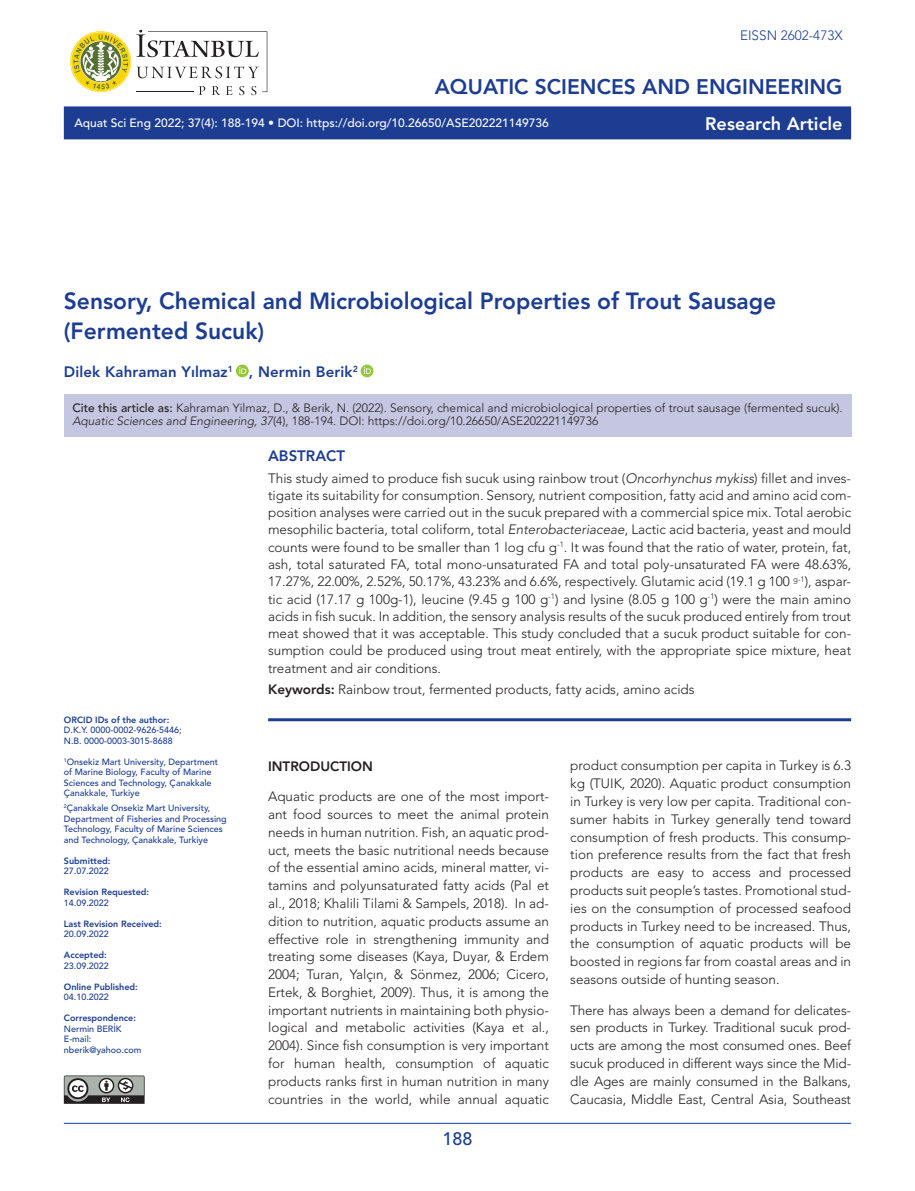
<style>
.page{position:relative;width:915px;height:1191px;background:#fff}
.page>*{position:absolute;margin:0;border:0;box-sizing:border-box;transform-origin:0 0}
.t1{font:800 23.25px/30px "Avenir LT Std";color:#1c3d92}
.t2{font:800 21px "Avenir LT Std";color:#1c3d92}
.t3{font:800 18px "Avenir LT Std";letter-spacing:.005em;color:#fff}
.t4{font:500 18px "Avenir LT Std";color:#1c3d92}
.t5{font:800 15px "Avenir LT Std";letter-spacing:.01em;color:#1c3d92}
.t6{font:300 13.5px/17.9px "Avenir LT Std";color:#231f20;text-align:justify}
.t7{font:300 13.5px "Avenir LT Std";color:#1c3d92}
.t8{font:800 13.5px "Avenir LT Std";color:#231f20}
.t9{font:300 12px/13.5px "Avenir LT Std";color:#231f20}
.t10{font:500 12px "Avenir LT Std";color:#fff}
.t11{font:500 9px/10.5px "Avenir LT Std";color:#1c3d92}
.t12{font:800 9px "Avenir LT Std";color:#1c3d92}
.s1{font-weight:500}
.s2{font-style:italic}
.s3{font-weight:800}
</style>
<div class="page">
<hr style="left:64px;top:1123px;width:786px;height:1px;background:#1c3d92">
<div style="left:64px;top:106px;width:786px;height:33px;background:#1c3d92"></div>
<div style="left:64px;top:394px;width:786px;height:43px;background:#c5c6e1"></div>
<hr style="left:268px;top:718px;width:281px;height:3px;background:#1c3d92">
<hr style="left:549px;top:718px;width:301px;height:3px;background:#1c3d92">
<svg style="left:70px;top:30px;width:197px;height:65px"></svg>
<svg style="left:236px;top:364px;width:12px;height:13px"></svg>
<svg style="left:239px;top:367px;width:7px;height:7px"></svg>
<svg style="left:360px;top:364px;width:13px;height:13px"></svg>
<svg style="left:364px;top:367px;width:7px;height:7px"></svg>
<svg style="left:64px;top:1075px;width:80px;height:28px;background:#858784"></svg>
<p class="t7" style="left:739px;top:27px;width:104px">EISSN 2602-473X</p>
<h2 class="t2" style="left:434px;top:74px;width:409px">AQUATIC SCIENCES AND ENGINEERING</h2>
<p class="t10" style="left:74px;top:116px;width:476px">Aquat Sci Eng 2022; 37(4): 188-194 • DOI: https://doi.org/10.26650/ASE202221149736</p>
<h3 class="t3" style="left:704px;top:113px;width:139px">Research Article</h3>
<h1 class="t1" style="left:64px;top:286px;width:713px">Sensory, Chemical and Microbiological Properties of Trout Sausage (Fermented Sucuk)</h1>
<p class="t5" style="left:64px;top:363px;width:295px">Dilek Kahraman Yılmaz<sup>1</sup> , Nermin Berik<sup>2</sup></p>
<p class="t9" style="left:72px;top:401px;width:771px"><span class="s1">Cite this article as:</span> Kahraman Yilmaz, D., &amp; Berik, N. (2022). Sensory, chemical and microbiological properties of trout sausage (fermented sucuk).<br><span class="s2">Aquatic Sciences and Engineering, 37</span>(4), 188-194. DOI: https://doi.org/10.26650/ASE202221149736</p>
<p class="t12" style="left:64px;top:714px;width:107px">ORCID IDs of the author:</p>
<p class="t11" style="left:64px;top:725px;width:119px">D.K.Y. 0000-0002-9626-5446;<br>N.B. 0000-0003-3015-8688</p>
<p class="t11" style="left:64px;top:756px;width:156px"><sup>1</sup>Onsekiz Mart University, Department of Marine Biology, Faculty of Marine Sciences and Technology, Çanakkale Çanakkale, Turkiye</p>
<p class="t11" style="left:64px;top:803px;width:164px"><sup>2</sup>Çanakkale Onsekiz Mart University, Department of Fisheries and Processing Technology, Faculty of Marine Sciences and Technology, Çanakkale, Turkiye</p>
<p class="t12" style="left:64px;top:855px;width:48px">Submitted:</p>
<p class="t11" style="left:64px;top:866px;width:47px">27.07.2022</p>
<p class="t12" style="left:64px;top:886px;width:87px">Revision Requested:</p>
<p class="t11" style="left:64px;top:897px;width:47px">14.09.2022</p>
<p class="t12" style="left:64px;top:918px;width:100px">Last Revision Received:</p>
<p class="t11" style="left:64px;top:929px;width:47px">20.09.2022</p>
<p class="t12" style="left:64px;top:949px;width:45px">Accepted:</p>
<p class="t11" style="left:64px;top:960px;width:47px">23.09.2022</p>
<p class="t12" style="left:64px;top:981px;width:76px">Online Published:</p>
<p class="t11" style="left:64px;top:992px;width:47px">04.10.2022</p>
<p class="t12" style="left:64px;top:1012px;width:74px">Correspondence:</p>
<p class="t11" style="left:64px;top:1023px;width:79px">Nermin BERİK<br>E-mail: nberik@yahoo.com</p>
<p class="t5" style="left:268px;top:447px;width:78px">ABSTRACT</p>
<p class="t6" style="left:268px;top:469px;width:584px;line-height:17.2px">This study aimed to produce fish sucuk using rainbow trout (<span class="s2">Oncorhynchus mykiss</span>) fillet and inves&shy;tigate its suitability for consumption. Sensory, nutrient composition, fatty acid and amino acid com&shy;position analyses were carried out in the sucuk prepared with a commercial spice mix. Total aerobic mesophilic bacteria, total coliform, total <span class="s2">Enterobacteriaceae</span>, Lactic acid bacteria, yeast and mould counts were found to be smaller than 1 log cfu g<sup>-1</sup>. It was found that the ratio of water, protein, fat, ash, total saturated FA, total mono-unsaturated FA and total poly-unsaturated FA were 48.63%, 17.27%, 22.00%, 2.52%, 50.17%, 43.23% and 6.6%, respectively. Glutamic acid (19.1 g 100 <sup>g-1</sup>), aspar&shy;tic acid (17.17 g 100g-1), leucine (9.45 g 100 g<sup>-1</sup>) and lysine (8.05 g 100 g<sup>-1</sup>) were the main amino acids in fish sucuk. In addition, the sensory analysis results of the sucuk produced entirely from trout meat showed that it was acceptable. This study concluded that a sucuk product suitable for con&shy;sumption could be produced using trout meat entirely, with the appropriate spice mixture, heat treatment and air conditions.</p>
<p class="t6" style="left:268px;top:680px;width:428px"><span class="s3">Keywords:</span> Rainbow trout, fermented products, fatty acids, amino acids</p>
<p class="t8" style="left:268px;top:757px;width:106px">INTRODUCTION</p>
<p class="t6" style="left:268px;top:787px;width:282px">Aquatic products are one of the most import&shy;ant food sources to meet the animal protein needs in human nutrition. Fish, an aquatic prod&shy;uct, meets the basic nutritional needs because of the essential amino acids, mineral matter, vi&shy;tamins and polyunsaturated fatty acids (Pal et al., 2018; Khalili Tilami &amp; Sampels, 2018). In ad&shy;dition to nutrition, aquatic products assume an effective role in strengthening immunity and treating some diseases (Kaya, Duyar, &amp; Erdem 2004; Turan, Yalçın, &amp; Sönmez, 2006; Cicero, Ertek, &amp; Borghiet, 2009). Thus, it is among the important nutrients in maintaining both physio&shy;logical and metabolic activities (Kaya et al., 2004). Since fish consumption is very important for human health, consumption of aquatic products ranks first in human nutrition in many countries in the world, while annual aquatic</p>
<h3 class="t4" style="left:442px;top:1127px;width:32px">188</h3>
<p class="t6" style="left:570px;top:757px;width:282px">product consumption per capita in Turkey is 6.3 kg (TUIK, 2020). Aquatic product consumption in Turkey is very low per capita. Traditional con&shy;sumer habits in Turkey generally tend toward consumption of fresh products. This consump&shy;tion preference results from the fact that fresh products are easy to access and processed products suit people’s tastes. Promotional stud&shy;ies on the consumption of processed seafood products in Turkey need to be increased. Thus, the consumption of aquatic products will be boosted in regions far from coastal areas and in seasons outside of hunting season.</p>
<p class="t6" style="left:570px;top:1001px;width:282px">There has always been a demand for delicates&shy;sen products in Turkey. Traditional sucuk prod&shy;ucts are among the most consumed ones. Beef sucuk produced in different ways since the Mid&shy;dle Ages are mainly consumed in the Balkans, Caucasia, Middle East, Central Asia, Southeast</p>
</div>
